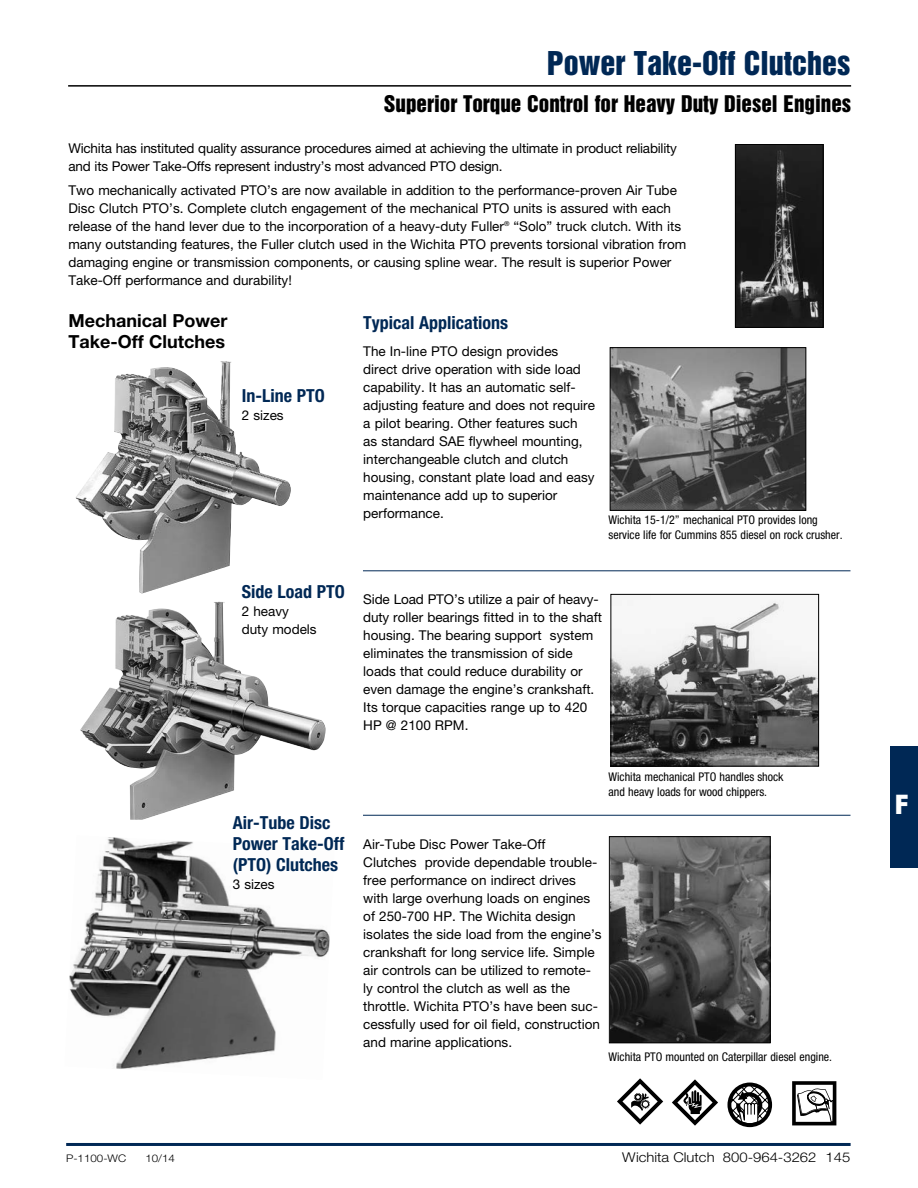
<style>
.page{position:relative;width:918px;height:1188px;background:#fff}
.page>*{position:absolute;margin:0;border:0;box-sizing:border-box;transform-origin:0 0}
.t1{font:30px "Helvetica Inserat LT Std";color:#002855}
.t2{font:900 condensed 27px "Helvetica Neue LT Std";color:#fff}
.Head_12_14_6_Black{font:21px "Helvetica Inserat LT Std";color:#000}
.Head_12_14_3_Blue{font:700 condensed 18px/21px "Helvetica Neue LT Std";color:#002855}
.Head_12_14_6_Black-2{font:700 18px/21px "Helvetica Neue LT Std";color:#000}
.Head_14_16_6_Red{font:700 condensed 18px "Helvetica Neue LT Std";color:#002855}
.Body_9_12_6{font:13.5px/18px "Helvetica Neue LT Std";color:#000}
.t3{font:300 13.5px "Helvetica Neue LT Std";color:#000;scale:1.1 1}
.Caption_8_10_5{font:condensed 12px/15px "Helvetica Neue LT Std";color:#000}
.t4{font:300 10.5px "Helvetica Neue LT Std";color:#000;scale:1.1 1}
</style>
<div class="page">
<hr style="left:66px;top:1143px;width:785px;height:3px;background:#002855">
<div style="left:891px;top:747px;width:27px;height:121px;background:#002855"></div>
<hr style="left:68px;top:85px;width:783px;height:2px;background:#000">
<img style="left:80px;top:601px;width:246px;height:219px">
<svg style="left:792px;top:1081px;width:44px;height:44px"></svg>
<svg style="left:728px;top:1083px;width:44px;height:45px"></svg>
<svg style="left:672px;top:1079px;width:46px;height:47px"></svg>
<svg style="left:617px;top:1078px;width:46px;height:47px"></svg>
<img style="left:69px;top:837px;width:261px;height:232px">
<img style="left:75px;top:361px;width:216px;height:233px">
<hr style="left:363px;top:570px;width:487px;height:1px;background:#002855">
<hr style="left:363px;top:815px;width:487px;height:1px;background:#002855">
<img style="left:611px;top:838px;width:158px;height:203px">
<div style="left:609px;top:836px;width:162px;height:207px;border:1px solid #000"></div>
<img style="left:737px;top:146px;width:85px;height:180px">
<div style="left:735px;top:144px;width:89px;height:184px;border:1px solid #000"></div>
<img style="left:612px;top:349px;width:192px;height:160px">
<div style="left:610px;top:347px;width:196px;height:164px;border:1px solid #000"></div>
<img style="left:612px;top:600px;width:205px;height:164px">
<div style="left:610px;top:594px;width:209px;height:172px;border:1px solid #000"></div>
<p class="t1" style="left:547px;top:45px;width:305px">Power Take-Off Clutches</p>
<p class="Head_12_14_6_Black" style="left:384px;top:92px;width:469px">Superior Torque Control for Heavy Duty Diesel Engines</p>
<p class="Body_9_12_6" style="left:68px;top:139px;width:610px">Wichita has instituted quality assurance procedures aimed at achieving the ultimate in product reliability and its Power Take-Offs represent industry’s most advanced PTO design.</p>
<p class="Body_9_12_6" style="left:68px;top:181px;width:619px">Two mechanically activated PTO’s are now available in addition to the performance-proven Air Tube Disc Clutch PTO’s. Complete clutch engagement of the mechanical PTO units is assured with each release of the hand lever due to the incorporation of a heavy-duty Fuller<sup>®</sup> “Solo” truck clutch. With its many outstanding features, the Fuller clutch used in the Wichita PTO prevents torsional vibration from damaging engine or transmission components, or causing spline wear. The result is superior Power Take-Off performance and durability!</p>
<p class="Head_12_14_6_Black-2" style="left:68px;top:310px;width:161px">Mechanical Power<br>Take-Off Clutches</p>
<p class="Head_14_16_6_Red" style="left:363px;top:312px;width:146px">Typical Applications</p>
<p class="Body_9_12_6" style="left:363px;top:342px;width:233px">The In-line PTO design provides direct drive operation with side load capability. It has an automatic self&shy;adjusting feature and does not require a pilot bearing. Other features such as standard SAE flywheel mounting, interchangeable clutch and clutch housing, constant plate load and easy maintenance add up to superior performance.</p>
<p class="Head_12_14_3_Blue" style="left:242px;top:385px;width:85px">In-Line PTO</p>
<p class="Body_9_12_6" style="left:242px;top:406px;width:43px">2 sizes</p>
<p class="Caption_8_10_5" style="left:609px;top:513px;width:236px">Wichita 15-1/2” mechanical PTO provides long service life for Cummins 855 diesel on rock crusher.</p>
<p class="Head_12_14_3_Blue" style="left:242px;top:581px;width:105px">Side Load PTO</p>
<p class="Body_9_12_6" style="left:242px;top:602px;width:76px">2 heavy duty models</p>
<p class="Head_12_14_3_Blue" style="left:233px;top:811px;width:113px">Air-Tube Disc<br>Power Take-Off (PTO) Clutches</p>
<p class="Body_9_12_6" style="left:233px;top:875px;width:43px">3 sizes</p>
<p class="Body_9_12_6" style="left:363px;top:590px;width:240px">Side Load PTO’s utilize a pair of heavy&shy;duty roller bearings fitted in to the shaft housing. The bearing support system eliminates the transmission of side loads that could reduce durability or even damage the engine’s crankshaft.<br>Its torque capacities range up to 420<br>HP @ 2100 RPM.</p>
<p class="Caption_8_10_5" style="left:609px;top:769px;width:177px">Wichita mechanical PTO handles shock and heavy loads for wood chippers.</p>
<p class="Body_9_12_6" style="left:363px;top:835px;width:240px">Air-Tube Disc Power Take-Off Clutches provide dependable trouble&shy;free performance on indirect drives with large overhung loads on engines of 250-700 HP. The Wichita design isolates the side load from the engine’s crankshaft for long service life. Simple air controls can be utilized to remote&shy;ly control the clutch as well as the throttle. Wichita PTO’s have been suc&shy;cessfully used for oil field, construction and marine applications.</p>
<p class="Caption_8_10_5" style="left:609px;top:1050px;width:225px">Wichita PTO mounted on Caterpillar diesel engine.</p>
<p class="t4" style="left:66px;top:1152px;width:56px">P-1100-WC</p>
<p class="t4" style="left:145px;top:1152px;width:46px">10/14<sup>.....</sup></p>
<p class="t3" style="left:622px;top:1149px;width:209px">Wichita Clutch 800-964-3262 145</p>
<p class="t2" style="left:895px;top:788px;width:14px">F</p>
</div>
